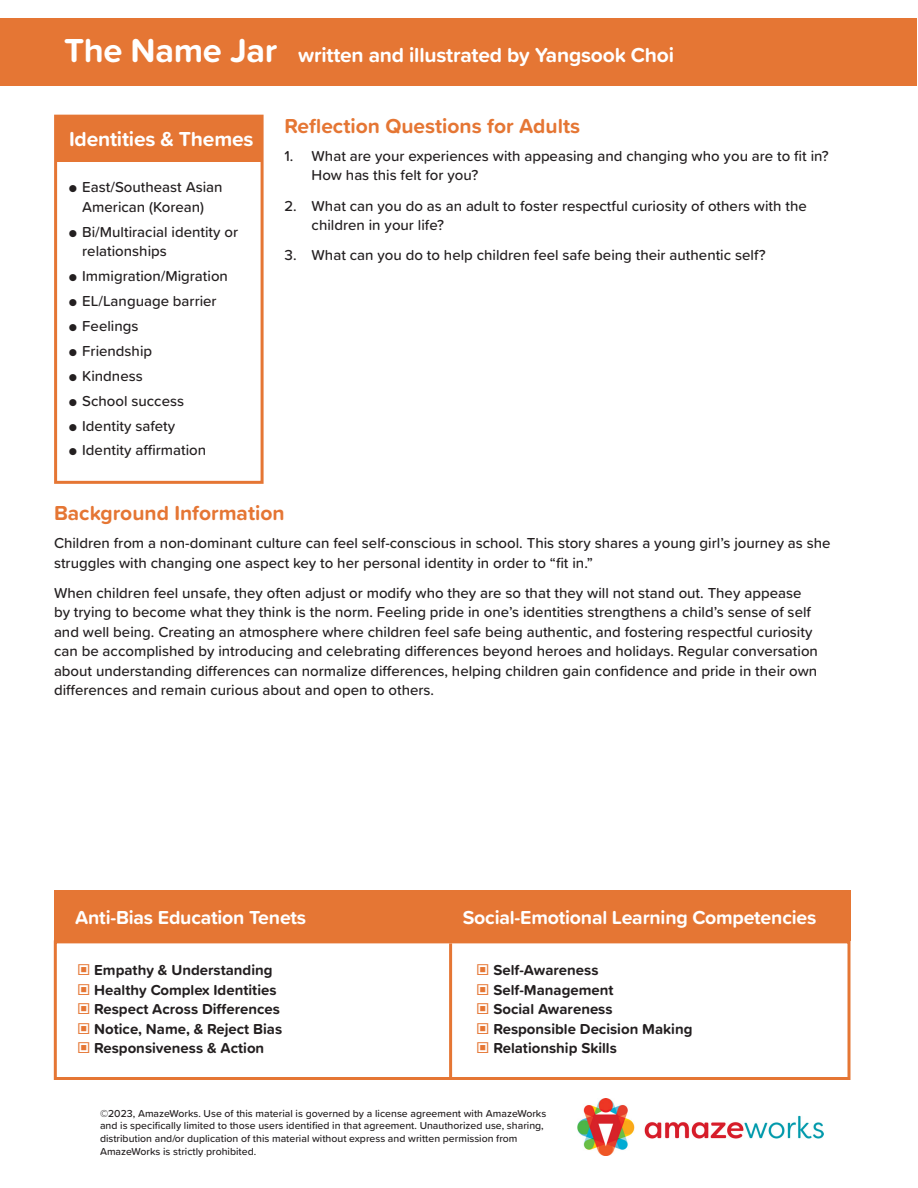
<style>
.page{position:relative;width:918px;height:1188px;background:#fff}
.page>*{position:absolute;margin:0;border:0;box-sizing:border-box;transform-origin:0 0}
.Banner_Title{font:700 34.5px "Proxima Soft";letter-spacing:-.01em;color:#fff}
.Headline_Orange{font:700 21px "Proxima Soft";color:#e57634}
.Banner_Author_Illust{font:700 21px "Proxima Soft";letter-spacing:-.01em;color:#fff}
.Box_Title_14_pt{font:700 21px "Proxima Soft";letter-spacing:-.01em;color:#fff}
.Box_Title_13_pt{font:700 19.5px "Proxima Soft";letter-spacing:-.01em;color:#fff}
.Para_Text_Flush_Left{font:500 15px/19.5px "Proxima Soft";color:#231f20}
.Para_Bullets_Anti-Bi{font:700 15px "Proxima Soft";color:#231f20}
.t1{font:500 10.5px/12.6px "Proxima Soft";color:#231f20}
.s1{font-size:12px}
</style>
<div class="page">
<img style="left:578px;top:1099px;width:246px;height:56px">
<div style="left:0;top:18px;width:917px;height:68px;background:#e57634"></div>
<div style="left:54px;top:940px;width:796px;height:140px;border:3px solid #e57634"></div>
<hr style="left:449px;top:943px;width:3px;height:134px;background:#e57634">
<div style="left:56px;top:116px;width:206px;height:46px;background:#e57634"></div>
<div style="left:54px;top:890px;width:796px;height:50px;background:#e57634"></div>
<div style="left:54px;top:115px;width:210px;height:369px;border:3px solid #e57634"></div>
<p class="Banner_Title" style="left:64px;top:25px;width:215px">The Name Jar</p>
<p class="Banner_Author_Illust" style="left:298px;top:39px;width:377px">written and illustrated by Yangsook Choi</p>
<p class="Box_Title_14_pt" style="left:69px;top:123px;width:186px">Identities &amp; Themes</p>
<p class="Para_Text_Flush_Left" style="left:69px;top:177px;width:155px;text-align:center"><span class="s1">●</span> East/Southeast Asian<br>American (Korean)</p>
<p class="Para_Text_Flush_Left" style="left:82px;top:221px;width:157px;text-indent:-14px"><span class="s1">●</span> Bi/Multiracial identity or relationships</p>
<p class="Para_Text_Flush_Left" style="left:69px;top:266px;width:161px"><span class="s1">●</span> Immigration/Migration</p>
<p class="Para_Text_Flush_Left" style="left:69px;top:291px;width:149px"><span class="s1">●</span> EL/Language barrier</p>
<p class="Para_Text_Flush_Left" style="left:69px;top:316px;width:71px"><span class="s1">●</span> Feelings</p>
<p class="Para_Text_Flush_Left" style="left:69px;top:340px;width:85px"><span class="s1">●</span> Friendship</p>
<p class="Para_Text_Flush_Left" style="left:69px;top:365px;width:76px"><span class="s1">●</span> Kindness</p>
<p class="Para_Text_Flush_Left" style="left:69px;top:390px;width:117px"><span class="s1">●</span> School success</p>
<p class="Para_Text_Flush_Left" style="left:69px;top:415px;width:108px"><span class="s1">●</span> Identity safety</p>
<p class="Para_Text_Flush_Left" style="left:69px;top:440px;width:139px"><span class="s1">●</span> Identity affirmation</p>
<p class="Headline_Orange" style="left:285px;top:110px;width:297px">Reflection Questions for Adults</p>
<p class="Para_Text_Flush_Left" style="left:312px;top:145px;width:519px;text-indent:-27px">1. What are your experiences with appeasing and changing who you are to fit in?<br>How has this felt for you?</p>
<p class="Para_Text_Flush_Left" style="left:312px;top:195px;width:497px;text-indent:-27px">2. What can you do as an adult to foster respectful curiosity of others with the children in your life?</p>
<p class="Para_Text_Flush_Left" style="left:285px;top:245px;width:483px">3. What can you do to help children feel safe being their authentic self?</p>
<p class="Headline_Orange" style="left:54px;top:497px;width:232px">Background Information</p>
<p class="Para_Text_Flush_Left" style="left:54px;top:533px;width:778px">Children from a non-dominant culture can feel self-conscious in school. This story shares a young girl’s journey as she struggles with changing one aspect key to her personal identity in order to “fit in.”</p>
<p class="Para_Text_Flush_Left" style="left:54px;top:582px;width:765px">When children feel unsafe, they often adjust or modify who they are so that they will not stand out. They appease by trying to become what they think is the norm. Feeling pride in one’s identities strengthens a child’s sense of self and well being. Creating an atmosphere where children feel safe being authentic, and fostering respectful curiosity can be accomplished by introducing and celebrating differences beyond heroes and holidays. Regular conversation about understanding differences can normalize differences, helping children gain confidence and pride in their own differences and remain curious about and open to others.</p>
<p class="Box_Title_13_pt" style="left:75px;top:902px;width:233px">Anti-Bias Education Tenets</p>
<p class="Box_Title_13_pt" style="left:463px;top:902px;width:355px">Social-Emotional Learning Competencies</p>
<p class="Para_Bullets_Anti-Bi" style="left:94px;top:959px;width:180px">Empathy &amp; Understanding</p>
<p class="Para_Bullets_Anti-Bi" style="left:94px;top:978px;width:184px">Healthy Complex Identities</p>
<p class="Para_Bullets_Anti-Bi" style="left:94px;top:998px;width:187px">Respect Across Differences</p>
<p class="Para_Bullets_Anti-Bi" style="left:94px;top:1017px;width:190px">Notice, Name, &amp; Reject Bias</p>
<p class="Para_Bullets_Anti-Bi" style="left:94px;top:1037px;width:172px">Responsiveness &amp; Action</p>
<p class="Para_Bullets_Anti-Bi" style="left:493px;top:959px;width:107px">Self-Awareness</p>
<p class="Para_Bullets_Anti-Bi" style="left:493px;top:978px;width:122px">Self-Management</p>
<p class="Para_Bullets_Anti-Bi" style="left:493px;top:998px;width:121px">Social Awareness</p>
<p class="Para_Bullets_Anti-Bi" style="left:493px;top:1017px;width:201px">Responsible Decision Making</p>
<p class="Para_Bullets_Anti-Bi" style="left:493px;top:1037px;width:125px">Relationship Skills</p>
<p class="t1" style="left:100px;top:1107px;width:448px">©2023, AmazeWorks. Use of this material is governed by a license agreement with AmazeWorks and is specifically limited to those users identified in that agreement. Unauthorized use, sharing, distribution and/or duplication of this material without express and written permission from AmazeWorks is strictly prohibited.</p>
</div>
